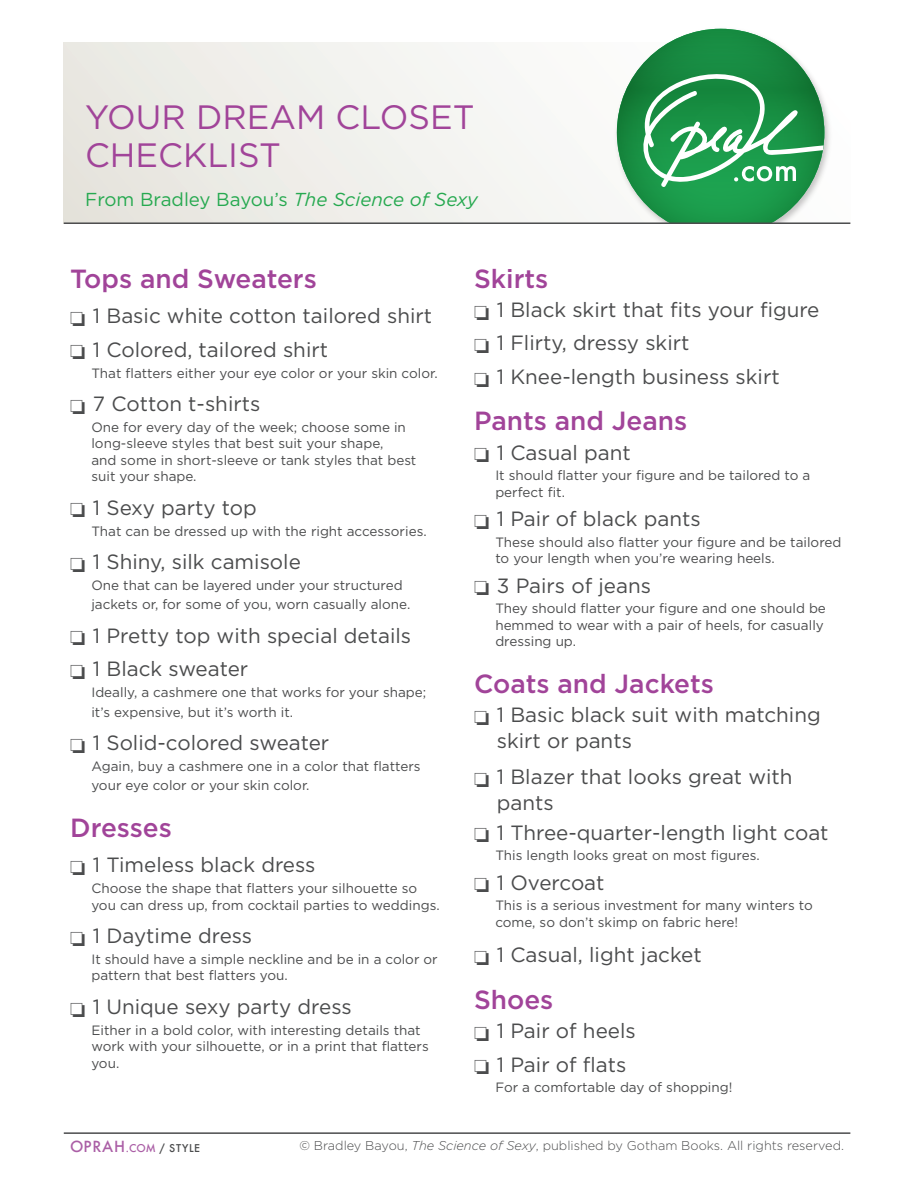
<style>
.page{position:relative;width:918px;height:1188px;background:#fff}
.page>*{position:absolute;margin:0;border:0;box-sizing:border-box;transform-origin:0 0}
.t1{font:33.75px/37.5px "Gotham";color:#a14499}
.t2{font:500 26.25px "Gotham";color:#a14499}
.t3{font:20.7px/33.5px "Gotham";color:#4b4c4d}
.t4{font:18.75px "Gotham";color:#26a950}
.t5{font:13.5px/16.5px "Gotham";color:#4b4c4d}
.t6{font:300 12.75px "Gotham";color:#4b4c4d}
.t7{font:500 10.5px "Futura";letter-spacing:.05em;color:#4b4c4d}
.s1{font-style:italic}
.s2{font-size:15px;color:#ab5fa6}
.s3{color:#ab5fa6}
</style>
<div class="page">
<svg style="left:64px;top:43px;width:525px;height:179px"></svg>
<img style="left:615px;top:28px;width:215px;height:141px">
<svg style="left:617px;top:29px;width:207px;height:193px"></svg>
<hr style="left:64px;top:1132px;width:786px;height:2px;background:#4b4c4d">
<hr style="left:64px;top:222px;width:786px;height:2px;background:#4b4c4d">
<h1 class="t1" style="left:85px;top:98px;width:391px">YOUR DREAM CLOSET<br>CHECKLIST</h1>
<h3 class="t4" style="left:85px;top:189px;width:395px">From Bradley Bayou’s <span class="s1">The Science of Sexy</span></h3>
<h2 class="t2" style="left:70px;top:263px;width:248px">Tops and Sweaters</h2>
<h3 class="t3" style="left:70px;top:299px;width:364px">❏ 1 Basic white cotton tailored shirt ❏ 1 Colored, tailored shirt</h3>
<p class="t5" style="left:91px;top:364px;width:348px">That flatters either your eye color or your skin color.</p>
<h3 class="t3" style="left:70px;top:387px;width:192px">❏ 7 Cotton t-shirts</h3>
<p class="t5" style="left:91px;top:419px;width:326px">One for every day of the week; choose some in long-sleeve styles that best suit your shape,<br>and some in short-sleeve or tank styles that best suit your shape.</p>
<h3 class="t3" style="left:70px;top:490px;width:188px">❏ 1 Sexy party top</h3>
<p class="t5" style="left:91px;top:522px;width:337px">That can be dressed up with the right accessories.</p>
<h3 class="t3" style="left:70px;top:545px;width:232px">❏ 1 Shiny, silk camisole</h3>
<p class="t5" style="left:91px;top:575px;width:320px;line-height:19.5px">One that can be layered under your structured jackets or, for some of you, worn casually alone.</p>
<h3 class="t3" style="left:70px;top:618px;width:343px">❏ 1 Pretty top with special details ❏ 1 Black sweater</h3>
<p class="t5" style="left:91px;top:682px;width:336px;line-height:19.5px">Ideally, a cashmere one that works for your shape; it’s expensive, but it’s worth it.</p>
<h3 class="t3" style="left:70px;top:726px;width:261px">❏ 1 Solid-colored sweater</h3>
<p class="t5" style="left:91px;top:756px;width:331px;line-height:19.5px">Again, buy a cashmere one in a color that flatters your eye color or your skin color.</p>
<h2 class="t2" style="left:70px;top:813px;width:103px">Dresses</h2>
<h3 class="t3" style="left:70px;top:848px;width:247px">❏ 1 Timeless black dress</h3>
<p class="t5" style="left:91px;top:880px;width:350px">Choose the shape that flatters your silhouette so you can dress up, from cocktail parties to weddings.</p>
<h3 class="t3" style="left:70px;top:919px;width:184px">❏ 1 Daytime dress</h3>
<p class="t5" style="left:91px;top:951px;width:348px">It should have a simple neckline and be in a color or pattern that best flatters you.</p>
<h3 class="t3" style="left:70px;top:990px;width:283px">❏ 1 Unique sexy party dress</h3>
<p class="t5" style="left:91px;top:1021px;width:339px">Either in a bold color, with interesting details that work with your silhouette, or in a print that flatters you.</p>
<h2 class="t2" style="left:474px;top:263px;width:76px">Skirts</h2>
<h3 class="t3" style="left:474px;top:293px;width:347px">❏ 1 Black skirt that fits your figure ❏ 1 Flirty, dressy skirt<br>❏ 1 Knee-length business skirt</h3>
<h2 class="t2" style="left:474px;top:406px;width:215px">Pants and Jeans</h2>
<h3 class="t3" style="left:474px;top:435px;width:158px">❏ 1 Casual pant</h3>
<p class="t5" style="left:495px;top:467px;width:316px">It should flatter your figure and be tailored to a perfect fit.</p>
<h3 class="t3" style="left:474px;top:502px;width:228px">❏ 1 Pair of black pants</h3>
<p class="t5" style="left:495px;top:534px;width:348px">These should also flatter your figure and be tailored to your length when you’re wearing heels.</p>
<h3 class="t3" style="left:474px;top:568px;width:178px">❏ 3 Pairs of jeans</h3>
<p class="t5" style="left:495px;top:600px;width:332px">They should flatter your figure and one should be hemmed to wear with a pair of heels, for casually dressing up.</p>
<h2 class="t2" style="left:474px;top:669px;width:241px">Coats and Jackets</h2>
<h3 class="t3" style="left:497px;top:701px;width:325px;line-height:26.2px;text-indent:-23px">❏ 1 Basic black suit with matching skirt or pants</h3>
<h3 class="t3" style="left:497px;top:763px;width:297px;line-height:26.2px;text-indent:-23px">❏ 1 Blazer that looks great with pants</h3>
<h3 class="t3" style="left:474px;top:815px;width:356px">❏ 1 Three-quarter-length light coat</h3>
<p class="t5" style="left:495px;top:847px;width:266px">This length looks great on most figures.</p>
<h3 class="t3" style="left:474px;top:865px;width:132px">❏ 1 Overcoat</h3>
<p class="t5" style="left:495px;top:897px;width:319px">This is a serious investment for many winters to come, so don’t skimp on fabric here!</p>
<h3 class="t3" style="left:474px;top:938px;width:229px">❏ 1 Casual, light jacket</h3>
<h2 class="t2" style="left:474px;top:985px;width:81px">Shoes</h2>
<h3 class="t3" style="left:474px;top:1014px;width:163px">❏ 1 Pair of heels ❏ 1 Pair of flats</h3>
<p class="t5" style="left:495px;top:1079px;width:239px">For a comfortable day of shopping!</p>
<p class="t7" style="left:70px;top:1141px;width:131px"><span class="s2">OPRAH</span><span class="s3">.COM</span> / STYLE</p>
<p class="t6" style="left:300px;top:1139px;width:546px">© Bradley Bayou, <span class="s1">The Science of Sexy</span>, published by Gotham Books. All rights reserved.</p>
</div>
